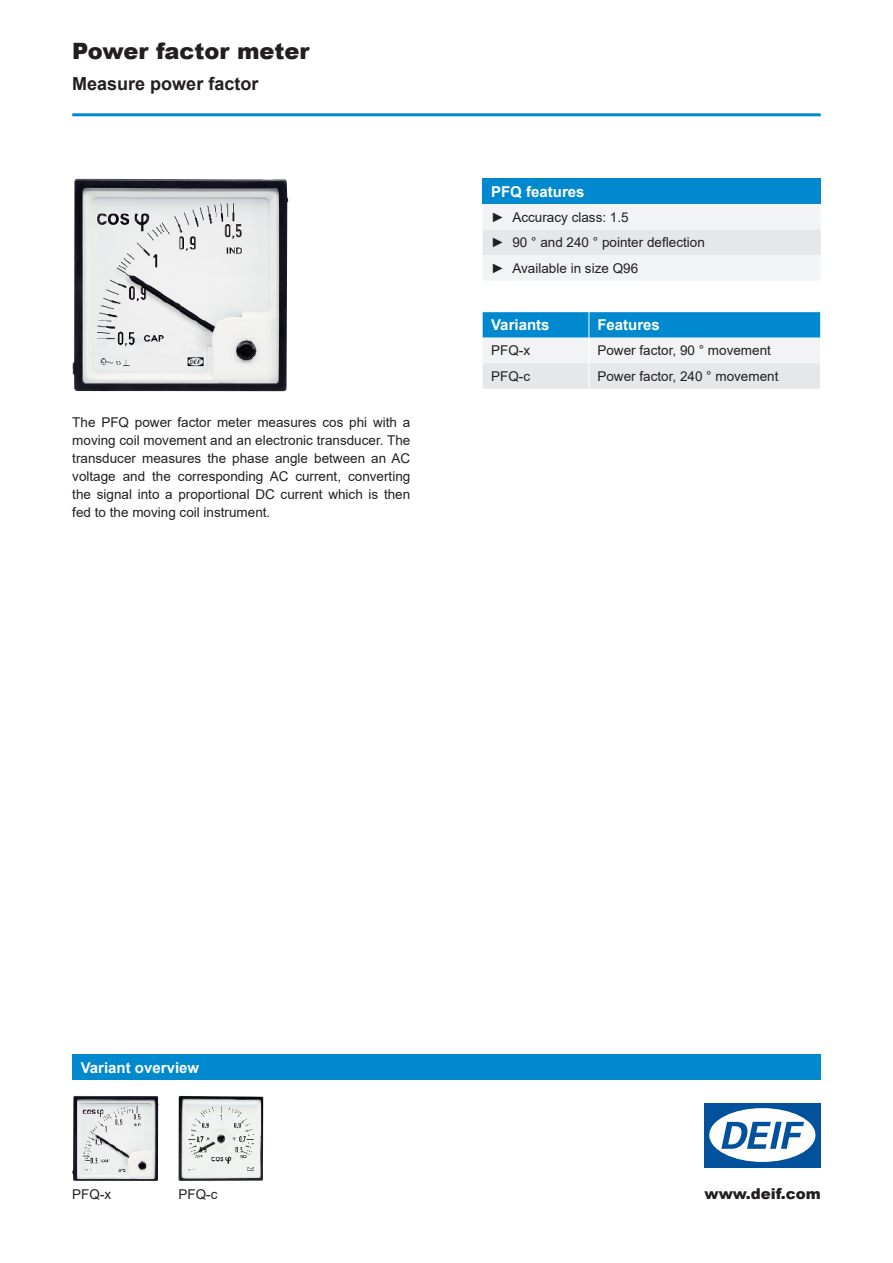
<style>
.page{position:relative;width:893px;height:1263px;background:#fff}
.page>*{position:absolute;margin:0;border:0;box-sizing:border-box;transform-origin:0 0}
.t1{font:900 22.5px "Arial";color:#231f20}
.t2{font:700 18px "Arial";color:#231f20}
.t3{font:700 15px "Arial";color:#fff}
.t4{font:900 15px "Arial";color:#231f20}
.t5{font:13.5px/18px "Arial";color:#231f20;text-align:justify}
</style>
<div class="page">
<hr style="left:72px;top:113px;width:749px;height:3px;background:#0089cf">
<img style="left:72px;top:179px;width:217px;height:212px">
<div style="left:483px;top:179px;width:338px;height:25px;background:#0089cf"></div>
<svg style="left:483px;top:204px;width:338px;height:76px"></svg>
<svg style="left:483px;top:312px;width:338px;height:77px"></svg>
<img style="left:72px;top:1096px;width:87px;height:85px">
<img style="left:179px;top:1096px;width:84px;height:85px">
<div style="left:72px;top:1054px;width:749px;height:26px;background:#0089cf"></div>
<div style="left:704px;top:1103px;width:117px;height:64px;background:#01529a"></div>
<div style="left:709px;top:1108px;width:106px;height:54px;background:#fff;border-radius:50%"></div>
<svg style="left:721px;top:1122px;width:83px;height:27px"></svg>
<h1 class="t1" style="left:72px;top:34px;width:239px">Power factor meter</h1>
<h2 class="t2" style="left:72px;top:71px;width:188px">Measure power factor</h2>
<p class="t5" style="left:72px;top:413px;width:340px">The PFQ power factor meter measures cos phi with a moving coil movement and an electronic transducer. The transducer measures the phase angle between an AC voltage and the corresponding AC current, converting the signal into a proportional DC current which is then fed to the moving coil instrument.</p>
<p class="t3" style="left:491px;top:181px;width:95px">PFQ features</p>
<p class="t5" style="left:491px;top:204px;width:215px;line-height:25.5px;text-align:left">► Accuracy class: 1.5<br>► 90 ° and 240 ° pointer deflection ► Available in size Q96</p>
<p class="t3" style="left:491px;top:315px;width:60px">Variants</p>
<p class="t3" style="left:597px;top:315px;width:64px">Features</p>
<p class="t5" style="left:491px;top:341px;width:41px">PFQ-x</p>
<p class="t5" style="left:597px;top:341px;width:175px">Power factor, 90 ° movement</p>
<p class="t5" style="left:491px;top:367px;width:41px">PFQ-c</p>
<p class="t5" style="left:597px;top:367px;width:182px">Power factor, 240 ° movement</p>
<p class="t3" style="left:81px;top:1057px;width:120px">Variant overview</p>
<p class="t5" style="left:72px;top:1185px;width:41px">PFQ-x</p>
<p class="t5" style="left:179px;top:1185px;width:41px">PFQ-c</p>
<p class="t4" style="left:704px;top:1183px;width:118px">www.deif.com</p>
</div>
